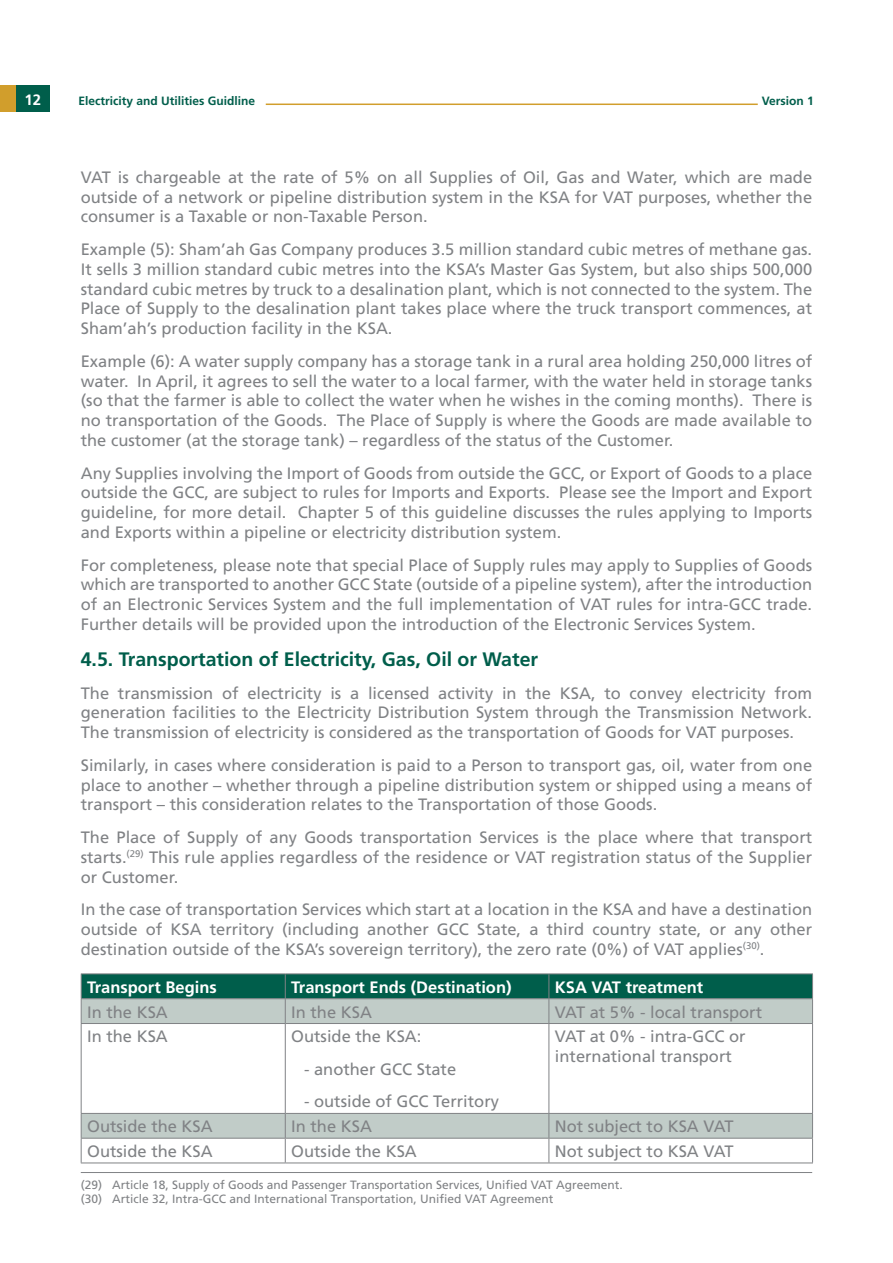
<style>
.page{position:relative;width:893px;height:1263px;background:#fff}
.page>*{position:absolute;margin:0;border:0;box-sizing:border-box;transform-origin:0 0}
.t1{font:700 19.5px "Frutiger";color:#005e4b}
.t2{font:16.5px/19.8px "Frutiger CE";color:#808285}
.t3{font:700 16.5px "Frutiger";color:#fff}
.t4{font:700 15px "Frutiger";color:#fff}
.t5{font:12px "Frutiger CE";color:#808285}
.t6{font:700 12px "Frutiger CE";color:#005e4b}
.t7{font:9.6px "Frutiger CE";color:#808285}
.s1{font-size:16.5px}
</style>
<div class="page">
<div style="left:15px;top:85px;width:35px;height:27px;background:#005e4b"></div>
<div style="left:0;top:85px;width:15px;height:27px;background:#d19e2c"></div>
<hr style="left:266px;top:104px;width:492px;height:1px;background:#d19e2c">
<svg style="left:82px;top:1024px;width:730px;height:114px"></svg>
<hr style="left:81px;top:973px;width:204px;height:1px;background:#808285">
<hr style="left:285px;top:973px;width:264px;height:1px;background:#808285">
<hr style="left:549px;top:973px;width:264px;height:1px;background:#808285">
<svg style="left:81px;top:974px;width:732px;height:49px;background:#629489"></svg>
<hr style="left:81px;top:1023px;width:204px;height:1px;background:#808285">
<hr style="left:81px;top:1024px;width:1px;height:89px;background:#808285">
<hr style="left:285px;top:1023px;width:264px;height:1px;background:#808285">
<hr style="left:285px;top:1024px;width:1px;height:89px;background:#808285">
<hr style="left:549px;top:1023px;width:264px;height:1px;background:#808285">
<hr style="left:549px;top:1024px;width:1px;height:89px;background:#808285">
<hr style="left:812px;top:1024px;width:1px;height:89px;background:#808285">
<hr style="left:81px;top:1113px;width:204px;height:1px;background:#808285">
<hr style="left:285px;top:1113px;width:264px;height:1px;background:#808285">
<hr style="left:549px;top:1113px;width:264px;height:1px;background:#808285">
<hr style="left:81px;top:1138px;width:204px;height:1px;background:#808285">
<svg style="left:81px;top:1114px;width:1px;height:48px"></svg>
<hr style="left:285px;top:1138px;width:264px;height:1px;background:#808285">
<svg style="left:285px;top:1114px;width:1px;height:48px"></svg>
<hr style="left:549px;top:1138px;width:264px;height:1px;background:#808285">
<svg style="left:549px;top:1114px;width:1px;height:48px"></svg>
<svg style="left:812px;top:1114px;width:1px;height:48px"></svg>
<hr style="left:81px;top:1162px;width:204px;height:1px;background:#808285">
<hr style="left:285px;top:1162px;width:264px;height:1px;background:#808285">
<hr style="left:549px;top:1162px;width:264px;height:1px;background:#808285">
<hr style="left:81px;top:1172px;width:731px;height:1px;background:#808285">
<p class="t4" style="left:24px;top:91px;width:18px">12</p>
<p class="t6" style="left:79px;top:94px;width:178px">Electricity and Utilities Guidline</p>
<p class="t6" style="left:762px;top:94px;width:54px">Version 1</p>
<p class="t2" style="left:81px;top:167px;width:733px;text-align:justify">VAT is chargeable at the rate of 5% on all Supplies of Oil, Gas and Water, which are made outside of a network or pipeline distribution system in the KSA for VAT purposes, whether the consumer is a Taxable or non-Taxable Person.</p>
<p class="t2" style="left:81px;top:239px;width:733px;text-align:justify">Example :)5( Sham’ah Gas Company produces 3.5 million standard cubic metres of methane gas.<br>It sells 3 million standard cubic metres into the KSAs’ Master Gas System, but also ships 500,000 standard cubic metres by truck to a desalination plant, which is not connected to the system. The Place of Supply to the desalination plant takes place where the truck transport commences, at Sham’ah s’ production facility in the KSA.</p>
<p class="t2" style="left:81px;top:351px;width:733px;text-align:right">Example A:)6( water supply company has a storage tank in a rural area holding 250,000 litres of<br>In April it, agrees to sell the water to a local farmer, with the water held in storage tanks</p>
<p class="t2" style="left:81px;top:371px;width:49px">water.</p>
<p class="t2" style="left:337px;top:391px;width:477px;text-indent:-256px">(so that the farmer is able to collect the water when he wishes in the coming months .)<br>The Place of Supply is where the Goods are made available to</p>
<p class="t2" style="left:753px;top:391px;width:61px">There is</p>
<p class="t2" style="left:81px;top:410px;width:594px">no transportation of the Goods.<br>the customer (at the storage tank) – regardless of the status of the Customer.</p>
<p class="t2" style="left:81px;top:463px;width:733px;text-align:right">Any Supplies involving the Import of Goods from outside the GCC, or Export of Goods to a place<br>Please see the Import and Export</p>
<p class="t2" style="left:298px;top:483px;width:516px;text-indent:-217px">outside the GCC, are subject to rules for Imports and Exports.<br>Chapter 5 of this guideline discusses the rules applying to Imports</p>
<p class="t2" style="left:81px;top:502px;width:482px">guideline, for more detail.<br>and Exports within a pipeline or electricity distribution system.</p>
<p class="t2" style="left:81px;top:555px;width:733px;text-align:justify">For completeness, please note that special Place of Supply rules may apply to Supplies of Goods which are transported to another GCC State (outside of a pipeline system ,) after the introduction of an Electronic Services System and the full implementation of VAT rules for intra-GCC trade.<br>Further details will be provided upon the introduction of the Electronic Services System.</p>
<p class="t1" style="left:81px;top:648px;width:459px">4.5. Transportation of Electricity, Gas, Oil or Water</p>
<p class="t2" style="left:775px;top:683px;width:39px">from</p>
<p class="t2" style="left:222px;top:683px;width:18px">of</p>
<p class="t2" style="left:81px;top:683px;width:733px">The<br>generation facilities to the Electricity Distribution System through the Transmission Network.<br>The transmission of electricity is considered as the transportation of Goods for VAT purposes.</p>
<p class="t2" style="left:81px;top:755px;width:733px;text-align:justify">Similarly in, cases where consideration is paid to a Person to transport gas, oil, water from one place to another – whether through a pipeline distribution system or shipped using a means of transport – this consideration relates to the Transportation of those Goods.</p>
<p class="t2" style="left:81px;top:827px;width:733px;text-align:right">The Place of Supply of any Goods transportation Services is the place where that transport<br>This rule applies regardless of the residence or VAT registration status of the Supplier</p>
<p class="t2" style="left:247px;top:683px;width:76px">electricity</p>
<p class="t2" style="left:368px;top:683px;width:63px">licensed</p>
<p class="t2" style="left:525px;top:683px;width:27px">the</p>
<p class="t2" style="left:692px;top:683px;width:76px">electricity</p>
<p class="t2" style="left:118px;top:683px;width:97px">transmission</p>
<p class="t2" style="left:330px;top:683px;width:13px">is</p>
<p class="t2" style="left:438px;top:683px;width:57px">activity</p>
<p class="t2" style="left:502px;top:683px;width:16px">in</p>
<p class="t2" style="left:560px;top:683px;width:37px">KSA,</p>
<p class="t2" style="left:604px;top:683px;width:18px">to</p>
<p class="t2" style="left:350px;top:683px;width:11px">a</p>
<p class="t2" style="left:630px;top:683px;width:55px">convey</p>
<p class="t7" style="left:122px;top:848px;width:23px">(<span class="s1">.</span> 29)</p>
<p class="t2" style="left:81px;top:847px;width:99px">starts<br>or Customer.</p>
<p class="t2" style="left:81px;top:899px;width:733px;text-align:right">In the case of transportation Services which start at a location in the KSA and have a destination other</p>
<p class="t2" style="left:146px;top:919px;width:18px">of</p>
<p class="t2" style="left:282px;top:919px;width:78px">(including</p>
<p class="t2" style="left:81px;top:919px;width:58px">outside</p>
<p class="t2" style="left:367px;top:919px;width:63px">another</p>
<p class="t2" style="left:547px;top:919px;width:39px">third</p>
<p class="t2" style="left:210px;top:919px;width:66px">territory</p>
<p class="t2" style="left:170px;top:919px;width:33px">KSA</p>
<p class="t2" style="left:437px;top:919px;width:34px">GCC</p>
<p class="t2" style="left:477px;top:919px;width:63px">State a,</p>
<p class="t2" style="left:592px;top:919px;width:60px">country</p>
<p class="t2" style="left:659px;top:919px;width:44px">state,</p>
<p class="t2" style="left:710px;top:919px;width:18px">or</p>
<p class="t2" style="left:734px;top:919px;width:29px">any</p>
<p class="t7" style="left:743px;top:940px;width:15px">)30</p>
<p class="t2" style="left:757px;top:939px;width:9px">.<sup>(</sup></p>
<p class="t2" style="left:81px;top:939px;width:664px">destination outside of the KSAs’ sovereign territory ,) the zero rate (0%) of VAT applies</p>
<p class="t3" style="left:555px;top:977px;width:150px">KSA VAT treatment</p>
<p class="t3" style="left:291px;top:977px;width:222px">Transport Ends (Destination)</p>
<p class="t3" style="left:87px;top:977px;width:131px">Transport Begins</p>
<p class="t2" style="left:87px;top:1002px;width:82px">In the KSA</p>
<p class="t2" style="left:291px;top:1002px;width:82px">In the KSA</p>
<p class="t2" style="left:555px;top:1002px;width:209px">VAT at 5% - local transport</p>
<p class="t2" style="left:87px;top:1026px;width:82px">In the KSA</p>
<p class="t2" style="left:291px;top:1026px;width:132px">Outside the KSA:</p>
<p class="t2" style="left:304px;top:1059px;width:154px">- another GCC State</p>
<p class="t2" style="left:304px;top:1092px;width:196px">- outside of GCC Territory</p>
<p class="t2" style="left:555px;top:1026px;width:192px">VAT at 0% - intra-GCC or international transport</p>
<p class="t2" style="left:87px;top:1116px;width:127px">Outside the KSA</p>
<p class="t2" style="left:291px;top:1116px;width:82px">In the KSA</p>
<p class="t2" style="left:555px;top:1116px;width:180px">Not subject to KSA VAT</p>
<p class="t2" style="left:87px;top:1141px;width:127px">Outside the KSA</p>
<p class="t5" style="left:112px;top:1178px;width:512px">Article 18, Supply of Goods and Passenger Transportation Services, Unified VAT Agreement.</p>
<p class="t2" style="left:291px;top:1141px;width:127px">Outside the KSA</p>
<p class="t2" style="left:555px;top:1141px;width:180px">Not subject to KSA VAT</p>
<p class="t5" style="left:81px;top:1178px;width:23px">(29)</p>
<p class="t5" style="left:81px;top:1192px;width:23px">(30)</p>
<p class="t5" style="left:112px;top:1192px;width:443px">Article 32, Intra-GCC and International Transportation, Unified VAT Agreement</p>
</div>
